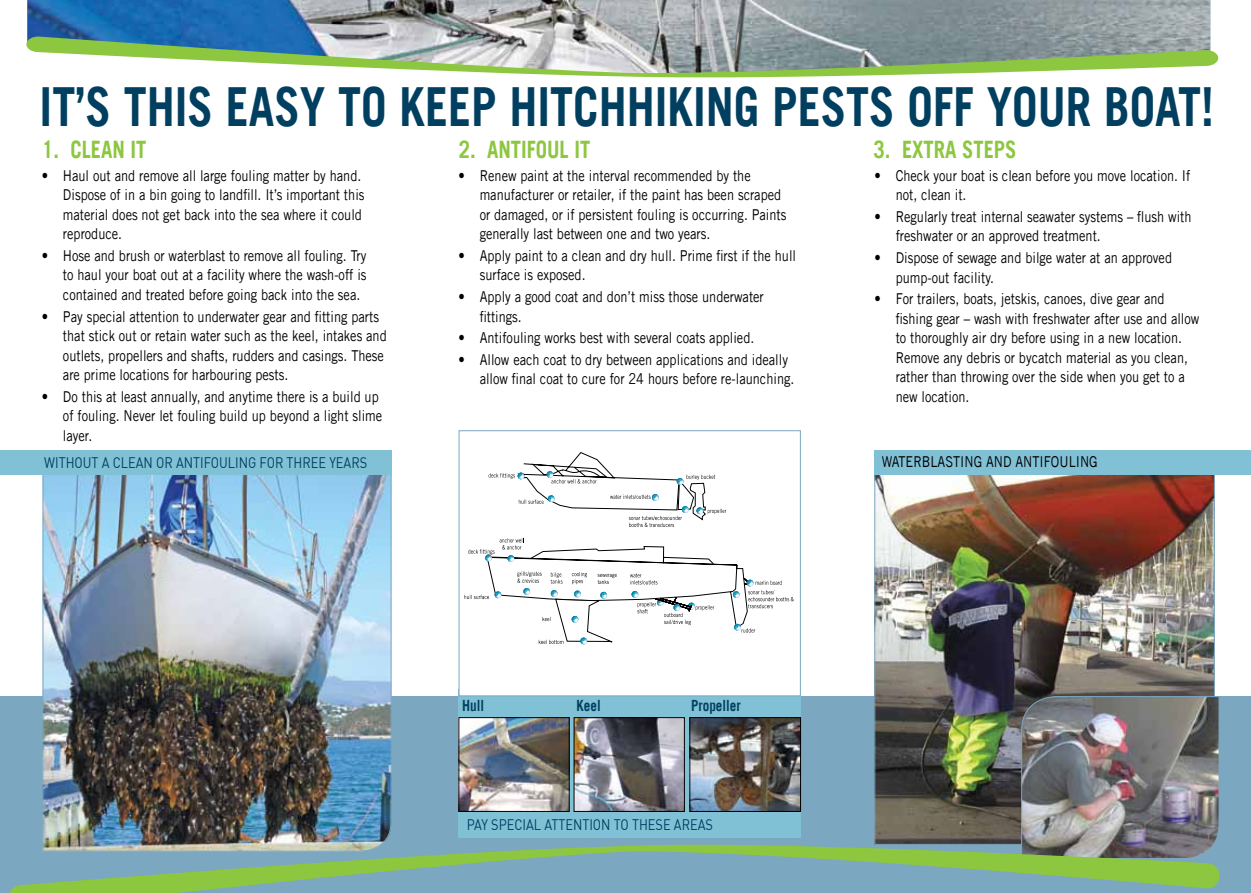
<style>
.page{position:relative;width:1251px;height:893px;background:#fff}
.page>*{position:absolute;margin:0;border:0;box-sizing:border-box;transform-origin:0 0}
.t1{font:700 54px "Trade Gothic LT Std";color:#003f5f;scale:.85 1}
.t2{font:700 24px "Trade Gothic LT Std";color:#8dc63f;scale:.85 1}
.t3{font:700 15.45px "Trade Gothic LT Std";color:#003f5f;scale:.85 1}
.t4{font:15px/19.5px "Trade Gothic LT Std";color:#000;scale:.85 1}
.t5{font:15px "DIN";color:#003f5f;scale:.85 1}
</style>
<div class="page">
<div style="left:0;top:696px;width:1250px;height:197px;background:#7ca7c0"></div>
<div style="left:458px;top:689px;width:342px;height:148px;background:#81c1d6"></div>
<img style="left:42px;top:453px;width:350px;height:391px">
<div style="left:0;top:451px;width:391px;height:24px;background:#81c1d6"></div>
<div style="left:459px;top:431px;width:341px;height:265px;background:#fff"></div>
<svg style="left:488px;top:452px;width:238px;height:75px"></svg>
<svg style="left:464px;top:538px;width:329px;height:107px"></svg>
<div style="left:458px;top:430px;width:342px;height:266px;border:1px solid #7ca7c0"></div>
<img style="left:876px;top:475px;width:336px;height:368px">
<img style="left:460px;top:719px;width:107px;height:91px">
<div style="left:458px;top:717px;width:111px;height:95px;border:1px solid #000"></div>
<img style="left:575px;top:719px;width:107px;height:91px">
<div style="left:573px;top:717px;width:111px;height:95px;border:1px solid #000"></div>
<img style="left:691px;top:719px;width:107px;height:91px">
<div style="left:689px;top:717px;width:111px;height:95px;border:1px solid #000"></div>
<img style="left:27px;top:0;width:1182px;height:36px">
<svg style="left:26px;top:36px;width:1192px;height:42px"></svg>
<div style="left:874px;top:451px;width:376px;height:24px;background:#81c1d6"></div>
<img style="left:1020px;top:696px;width:199px;height:148px">
<svg style="left:9px;top:844px;width:1210px;height:49px"></svg>
<h1 class="t1" style="left:40px;top:73px;width:1382px">IT’S THIS EASY TO KEEP HITCHHIKING PESTS OFF YOUR BOAT!</h1>
<h2 class="t2" style="left:42px;top:134px;width:124px">1. CLEAN IT</h2>
<h2 class="t2" style="left:458px;top:134px;width:156px">2. ANTIFOUL IT</h2>
<h2 class="t2" style="left:873px;top:134px;width:170px">3. EXTRA STEPS</h2>
<p class="t4" style="left:63px;top:165px;width:356px;text-indent:-21px">• Haul out and remove all large fouling matter by hand.<br>Dispose of in a bin going to landfill. It’s important this material does not get back into the sea where it could reproduce.</p>
<p class="t4" style="left:63px;top:246px;width:358px;text-align:justify;text-indent:-21px">• Hose and brush or waterblast to remove all fouling. Try to haul your boat out at a facility where the wash-off is contained and treated before going back into the sea.</p>
<p class="t4" style="left:63px;top:306px;width:382px;text-indent:-21px">• Pay special attention to underwater gear and fitting parts that stick out or retain water such as the keel, intakes and outlets, propellers and shafts, rudders and casings. These are prime locations for harbouring pests.</p>
<p class="t4" style="left:63px;top:386px;width:377px;text-indent:-21px">• Do this at least annually, and anytime there is a build up of fouling. Never let fouling build up beyond a light slime layer.</p>
<p class="t4" style="left:479px;top:165px;width:362px;text-indent:-21px">• Renew paint at the interval recommended by the manufacturer or retailer, if the paint has been scraped or damaged, or if persistent fouling is occurring. Paints generally last between one and two years.</p>
<p class="t4" style="left:479px;top:246px;width:374px;text-indent:-21px">• Apply paint to a clean and dry hull. Prime first if the hull surface is exposed.</p>
<p class="t4" style="left:479px;top:287px;width:336px;text-indent:-21px">• Apply a good coat and don’t miss those underwater fittings.</p>
<p class="t4" style="left:458px;top:328px;width:349px">• Antifouling works best with several coats applied.</p>
<p class="t4" style="left:479px;top:349px;width:371px;text-indent:-21px">• Allow each coat to dry between applications and ideally allow final coat to cure for 24 hours before re-launching.</p>
<p class="t4" style="left:895px;top:165px;width:348px;text-indent:-21px">• Check your boat is clean before you move location. If not, clean it.</p>
<p class="t4" style="left:895px;top:207px;width:349px;text-indent:-21px">• Regularly treat internal seawater systems – flush with freshwater or an approved treatment.</p>
<p class="t4" style="left:895px;top:248px;width:326px;text-indent:-21px">• Dispose of sewage and bilge water at an approved pump-out facility.</p>
<p class="t4" style="left:895px;top:289px;width:359px;text-indent:-21px">• For trailers, boats, jetskis, canoes, dive gear and fishing gear – wash with freshwater after use and allow to thoroughly air dry before using in a new location.<br>Remove any debris or bycatch material as you clean, rather than throwing over the side when you get to a new location.</p>
<p class="t5" style="left:44px;top:453px;width:381px">WITHOUT A CLEAN OR ANTIFOULING FOR THREE YEARS</p>
<p class="t3" style="left:462px;top:696px;width:27px">Hull</p>
<p class="t3" style="left:576px;top:696px;width:30px">Keel</p>
<p class="t3" style="left:691px;top:696px;width:60px">Propeller</p>
<p class="t5" style="left:467px;top:815px;width:291px">PAY SPECIAL ATTENTION TO THESE AREAS</p>
<p class="t4" style="left:881px;top:452px;width:255px">WATERBLASTING AND ANTIFOULING</p>
</div>
